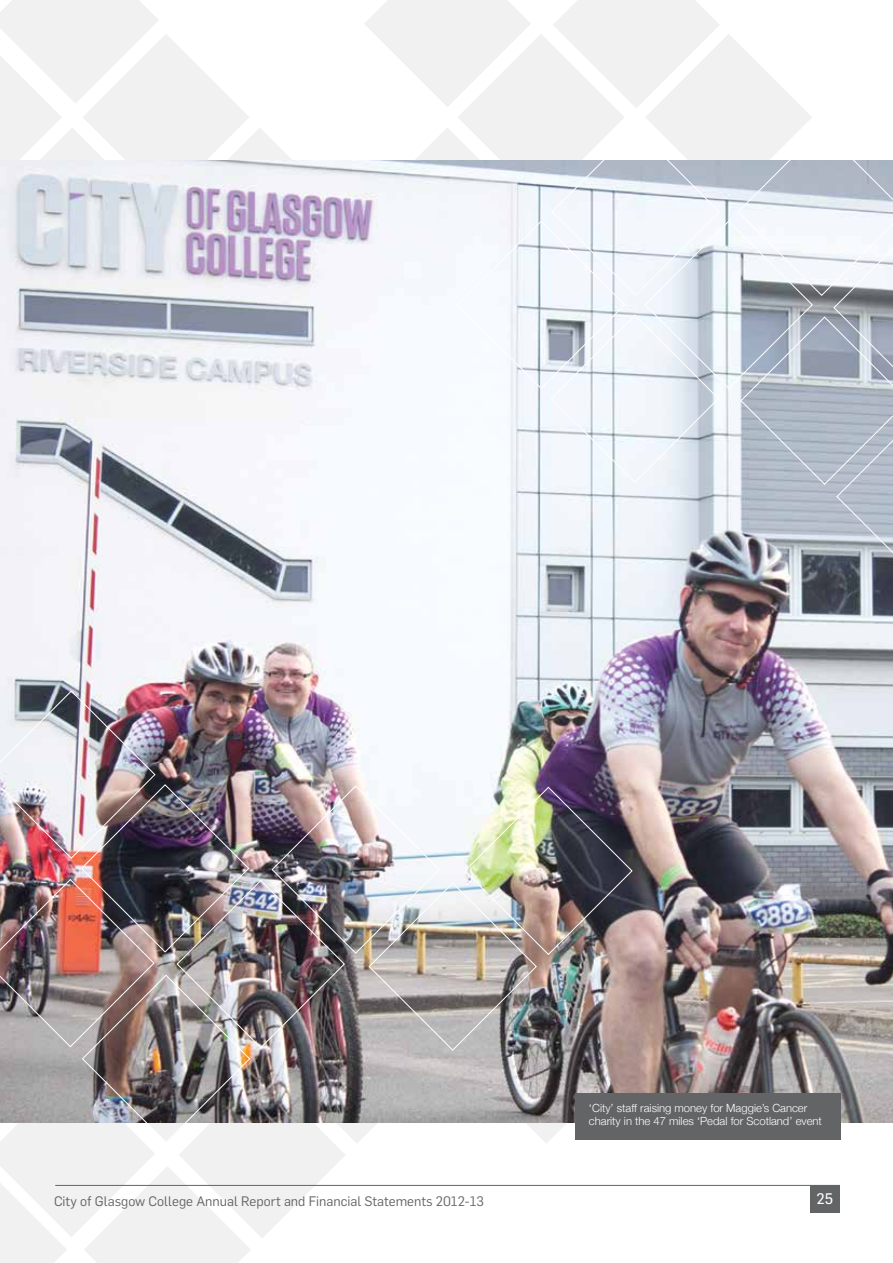
<style>
.page{position:relative;width:893px;height:1263px;background:#fff}
.page>*{position:absolute;margin:0;border:0;box-sizing:border-box;transform-origin:0 0}
.t1{font:15px "Flama Basic";color:#fff}
.t2{font:13.5px "Flama";color:#636466}
.t3{font:300 11.25px/13.5px "Helvetica Neue";color:#fff}
</style>
<div class="page">
<img style="left:0;top:0;width:893px;height:1263px">
<div style="left:575px;top:1093px;width:266px;height:46px;background:#636466"></div>
<p class="t3" style="left:589px;top:1101px;width:234px">‘City’ staff raising money for Maggie’s Cancer charity in the 47 miles ‘Pedal for Scotland’ event</p>
<p class="t2" style="left:54px;top:1191px;width:431px">City of Glasgow College Annual Report and Financial Statements 2012-13</p>
<h1 class="t1" style="left:817px;top:1188px;width:18px">25</h1>
</div>
